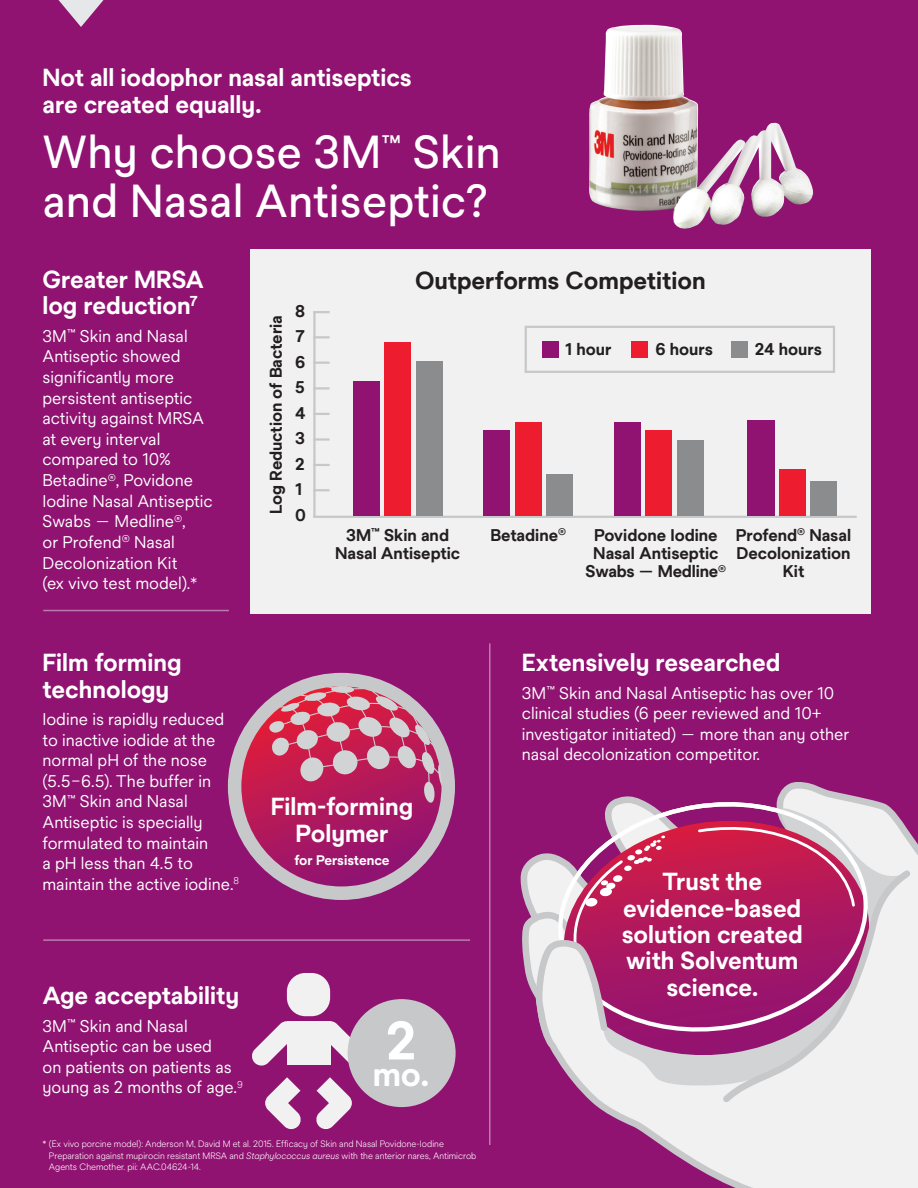
<style>
.page{position:relative;width:918px;height:1188px;background:#901271}
.page>*{position:absolute;margin:0;border:0;box-sizing:border-box;transform-origin:0 0}
.H3_Subhead_16pt{font:700 52.5px "Solve Pro";color:#fff}
.H2_Header_18pt{font:500 45px/49.5px "Solve Pro";color:#fff}
.H3_Subhead_16pt-2{font:700 33px "Solve Pro";color:#fff}
.H3_Subhead_16pt-3{font:700 24px/26.4px "Solve Pro";letter-spacing:-.005em;color:#fff}
.P_Body_Copy_16pt{font:700 24px/26.4px "Solve Pro";letter-spacing:-.005em;color:#fff;text-align:center}
.t1{font:700 24px "Solve Pro";color:#231f20}
.P_Body_Copy_11pt{font:16.5px/20.7px "Solve Pro";color:#fff}
.t2{font:700 16.5px/25.5px "Solve Pro";letter-spacing:-.005em;color:#231f20;text-align:center}
.P_Body_Copy_16pt-2{font:700 13.5px "Solve Pro";letter-spacing:-.005em;color:#fff}
.P_Legal_6pt{font:300 9px/11.2px "Solve Pro";color:#fff}
.s1{font-weight:300}
.s2{font-style:italic}
</style>
<div class="page">
<hr style="left:43px;top:939px;width:427px;height:2px;background:#e6e7e8">
<hr style="left:489px;top:643px;width:2px;height:502px;background:#e6e7e8">
<svg style="left:520px;top:782px;width:398px;height:406px"></svg>
<svg style="left:552px;top:794px;width:322px;height:9px"></svg>
<div style="left:904px;top:865px;width:12px;height:243px;background:#f1f1f2"></div>
<svg style="left:527px;top:803px;width:377px;height:385px"></svg>
<svg style="left:237px;top:682px;width:209px;height:209px"></svg>
<svg style="left:267px;top:683px;width:178px;height:122px;background:#c3567d"></svg>
<div style="left:228px;top:673px;width:227px;height:227px;border:14px solid #c7c8ca;border-radius:50%"></div>
<svg style="left:265px;top:1077px;width:36px;height:52px"></svg>
<svg style="left:316px;top:1077px;width:36px;height:52px"></svg>
<div style="left:287px;top:1021px;width:43px;height:43px;background:#f1f1f2"></div>
<div style="left:287px;top:973px;width:43px;height:43px;background:#f1f1f2;border-radius:18px"></div>
<svg style="left:252px;top:1021px;width:45px;height:45px"></svg>
<svg style="left:320px;top:1020px;width:39px;height:45px"></svg>
<div style="left:348px;top:999px;width:108px;height:108px;background:#c7c8ca;border-radius:50%"></div>
<svg style="left:58px;top:0;width:46px;height:27px"></svg>
<hr style="left:43px;top:610px;width:186px;height:1px;background:#e6e7e8">
<img style="left:589px;top:25px;width:224px;height:204px">
<div style="left:250px;top:250px;width:621px;height:364px;background:#f1f1f2"></div>
<hr style="left:313px;top:311px;width:3px;height:207px;background:#c7c8ca">
<svg style="left:316px;top:311px;width:14px;height:2px"></svg>
<svg style="left:316px;top:336px;width:14px;height:2px"></svg>
<svg style="left:316px;top:362px;width:14px;height:2px"></svg>
<hr style="left:313px;top:387px;width:17px;height:3px;background:#c7c8ca">
<svg style="left:316px;top:413px;width:14px;height:2px"></svg>
<hr style="left:313px;top:438px;width:17px;height:3px;background:#c7c8ca">
<svg style="left:316px;top:464px;width:14px;height:2px"></svg>
<svg style="left:316px;top:489px;width:14px;height:2px"></svg>
<hr style="left:313px;top:516px;width:544px;height:2px;background:#c7c8ca">
<div style="left:353px;top:382px;width:27px;height:134px;background:#901271"></div>
<div style="left:384px;top:343px;width:27px;height:173px;background:#ed1c2f"></div>
<div style="left:416px;top:362px;width:27px;height:154px;background:#8a8c8e"></div>
<div style="left:483px;top:430px;width:27px;height:86px;background:#901271"></div>
<div style="left:515px;top:422px;width:27px;height:94px;background:#ed1c2f"></div>
<div style="left:546px;top:474px;width:27px;height:42px;background:#8a8c8e"></div>
<div style="left:614px;top:422px;width:27px;height:94px;background:#901271"></div>
<div style="left:645px;top:430px;width:27px;height:86px;background:#ed1c2f"></div>
<div style="left:677px;top:440px;width:27px;height:76px;background:#8a8c8e"></div>
<div style="left:747px;top:420px;width:27px;height:96px;background:#901271"></div>
<div style="left:779px;top:469px;width:27px;height:47px;background:#ed1c2f"></div>
<div style="left:810px;top:481px;width:27px;height:35px;background:#8a8c8e"></div>
<div style="left:525px;top:326px;width:310px;height:47px;border:2px solid #c7c8ca"></div>
<div style="left:542px;top:341px;width:17px;height:17px;background:#901271"></div>
<div style="left:631px;top:341px;width:17px;height:17px;background:#ed1c2f"></div>
<div style="left:731px;top:341px;width:17px;height:17px;background:#8a8c8e"></div>
<h3 class="H3_Subhead_16pt-3" style="left:42px;top:65px;width:371px">Not all iodophor nasal antiseptics are created equally.</h3>
<h2 class="H2_Header_18pt" style="left:42px;top:128px;width:460px">Why choose 3M<sup>™</sup> Skin and Nasal Antiseptic?</h2>
<h3 class="H3_Subhead_16pt-3" style="left:42px;top:266px;width:163px">Greater MRSA log reduction<sup>7</sup></h3>
<p class="P_Body_Copy_11pt" style="left:42px;top:326px;width:172px">3M<sup>™</sup> Skin and Nasal<br>Antiseptic showed significantly more persistent antiseptic activity against MRSA at every interval compared to 10%<br>Betadine<sup>®</sup>, Povidone<br>Iodine Nasal Antiseptic<br>Swabs — Medline<sup>®</sup>,<br>or Profend<sup>®</sup> Nasal<br>Decolonization Kit<br>(ex vivo test model).<span class="s1">*</span></p>
<p class="t2" style="left:263px;top:514px;width:200px;rotate:-90deg">Log Reduction of Bacteria</p>
<p class="t2" style="left:295px;top:298px;width:12px;text-align:left">8<br>7<br>6<br>5<br>4<br>3<br>2<br>1<br>0</p>
<p class="t1" style="left:415px;top:267px;width:292px">Outperforms Competition</p>
<p class="t2" style="left:565px;top:336px;width:48px">1 hour</p>
<p class="t2" style="left:655px;top:336px;width:59px">6 hours</p>
<p class="t2" style="left:755px;top:337px;width:69px">24 hours</p>
<p class="t2" style="left:335px;top:526px;width:127px;line-height:18.1px">3M<sup>™</sup> Skin and<br>Nasal Antiseptic</p>
<p class="t2" style="left:490px;top:522px;width:77px">Betadine<sup>®</sup></p>
<p class="t2" style="left:586px;top:526px;width:142px;line-height:18.1px">Povidone Iodine<br>Nasal Antiseptic<br>Swabs — Medline<sup>®</sup></p>
<p class="t2" style="left:736px;top:526px;width:117px;line-height:18.1px">Profend<sup>®</sup> Nasal<br>Decolonization<br>Kit</p>
<h3 class="H3_Subhead_16pt-3" style="left:42px;top:650px;width:141px">Film forming technology</h3>
<p class="P_Body_Copy_11pt" style="left:42px;top:709px;width:198px">Iodine is rapidly reduced to inactive iodide at the normal pH of the nose (5.5–6.5). The buffer in<br>3M<sup>™</sup> Skin and Nasal<br>Antiseptic is specially formulated to maintain<br>a pH less than 4.5 to maintain the active iodine.<sup>8</sup></p>
<p class="P_Body_Copy_16pt" style="left:271px;top:794px;width:144px">Film-forming<br>Polymer</p>
<p class="P_Body_Copy_16pt-2" style="left:294px;top:853px;width:97px">for Persistence</p>
<h3 class="H3_Subhead_16pt-3" style="left:42px;top:983px;width:198px">Age acceptability</h3>
<p class="P_Body_Copy_11pt" style="left:42px;top:1015px;width:202px">3M<sup>™</sup> Skin and Nasal<br>Antiseptic can be used<br>on patients on patients as young as 2 months of age.<sup>9</sup></p>
<h3 class="H3_Subhead_16pt" style="left:386px;top:1011px;width:32px">2</h3>
<h3 class="H3_Subhead_16pt-2" style="left:373px;top:1055px;width:58px">mo.</h3>
<p class="P_Legal_6pt" style="left:49px;top:1139px;width:429px;text-indent:-6px">* (Ex vivo porcine model): Anderson M, David M et al. 2015. Efficacy of Skin and Nasal Povidone-Iodine<br>Preparation against mupirocin resistant MRSA and <span class="s2">Staphylococcus aureus</span> with the anterior nares, Antimicrob<br>Agents Chemother. pii: AAC.04624-14.</p>
<h3 class="H3_Subhead_16pt-3" style="left:522px;top:650px;width:260px">Extensively researched</h3>
<p class="P_Body_Copy_11pt" style="left:522px;top:682px;width:329px">3M<sup>™</sup> Skin and Nasal Antiseptic has over 10 clinical studies (6 peer reviewed and 10+ investigator initiated) — more than any other nasal decolonization competitor.</p>
<p class="P_Body_Copy_16pt" style="left:622px;top:869px;width:182px">Trust the evidence-based solution created with Solventum science.</p>
</div>
